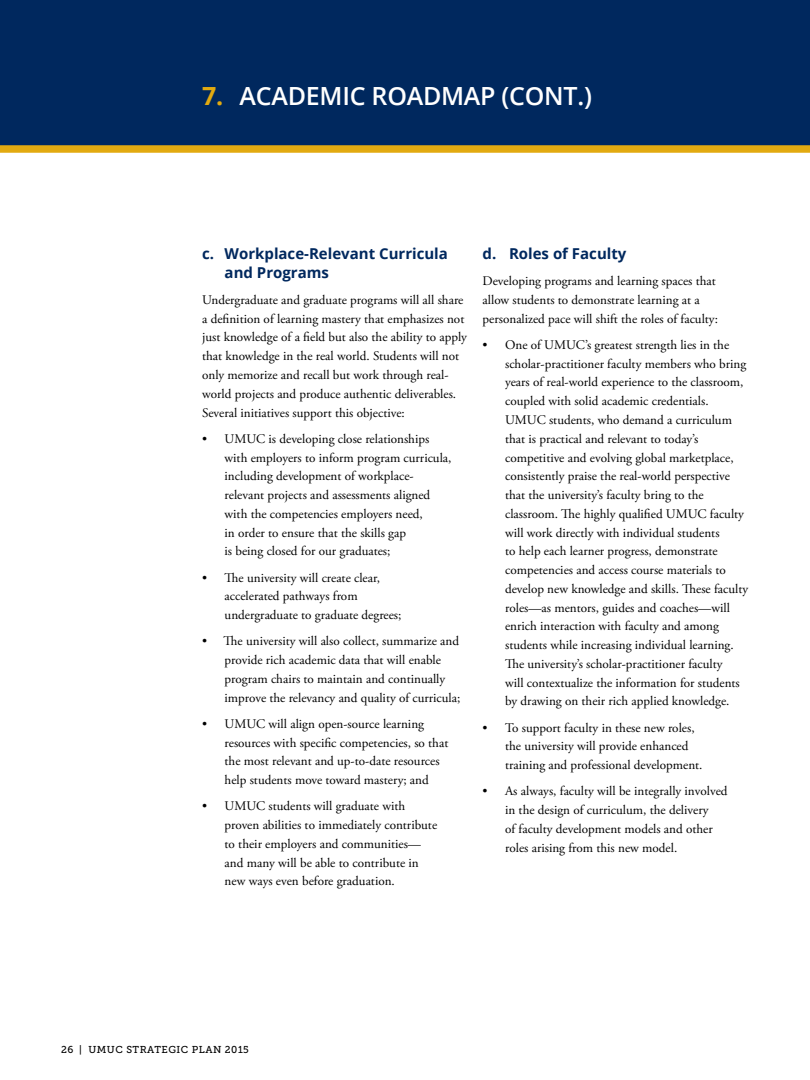
<style>
.page{position:relative;width:810px;height:1080px;background:#fff}
.page>*{position:absolute;margin:0;border:0;box-sizing:border-box;transform-origin:0 0}
.t1{font:600 25px "Open Sans";letter-spacing:-.01em;color:#fff}
.t2{font:700 15px/18.8px "Open Sans";color:#00285e}
.t3{font:13.12px/18.8px "Adobe Garamond Pro";color:#000}
.t4{font:10px "Museo Slab 500";letter-spacing:.05em;color:#000}
.s1{font-weight:700;color:#e2aa10}
</style>
<div class="page">
<div style="left:0;top:0;width:810px;height:152px;background:#00285e"></div>
<div style="left:0;top:145px;width:810px;height:8px;background:#e2aa10"></div>
<h1 class="t1" style="left:202px;top:79px;width:391px"><span class="s1">7.</span> ACADEMIC ROADMAP (CONT.)</h1>
<h3 class="t2" style="left:225px;top:244px;width:225px;text-indent:-22px">c. Workplace-Relevant Curricula and Programs</h3>
<p class="t3" style="left:202px;top:291px;width:266px">Undergraduate and graduate programs will all share a definition of learning mastery that emphasizes not just knowledge of a field but also the ability to apply that knowledge in the real world. Students will not only memorize and recall but work through real&shy;world projects and produce authentic deliverables.<br>Several initiatives support this objective:</p>
<p class="t3" style="left:225px;top:430px;width:228px;text-indent:-22px">• UMUC is developing close relationships with employers to inform program curricula, including development of workplace&shy;relevant projects and assessments aligned with the competencies employers need,<br>in order to ensure that the skills gap<br>is being closed for our graduates;</p>
<p class="t3" style="left:225px;top:568px;width:178px;text-indent:-22px">• The university will create clear, accelerated pathways from undergraduate to graduate degrees;</p>
<p class="t3" style="left:225px;top:632px;width:237px;text-indent:-22px">• The university will also collect, summarize and provide rich academic data that will enable program chairs to maintain and continually improve the relevancy and quality of curricula;</p>
<p class="t3" style="left:225px;top:715px;width:225px;text-indent:-22px">• UMUC will align open-source learning resources with specific competencies, so that the most relevant and up-to-date resources help students move toward mastery; and</p>
<p class="t3" style="left:225px;top:797px;width:214px;text-indent:-22px">• UMUC students will graduate with proven abilities to immediately contribute to their employers and communities— and many will be able to contribute in new ways even before graduation.</p>
<h3 class="t2" style="left:483px;top:244px;width:145px">d. Roles of Faculty</h3>
<p class="t3" style="left:483px;top:272px;width:237px">Developing programs and learning spaces that allow students to demonstrate learning at a personalized pace will shift the roles of faculty:</p>
<p class="t3" style="left:505px;top:336px;width:245px;text-indent:-22px">• One of UMUC’s greatest strength lies in the scholar-practitioner faculty members who bring years of real-world experience to the classroom, coupled with solid academic credentials.<br>UMUC students, who demand a curriculum that is practical and relevant to today’s competitive and evolving global marketplace, consistently praise the real-world perspective that the university’s faculty bring to the classroom. The highly qualified UMUC faculty will work directly with individual students<br>to help each learner progress, demonstrate competencies and access course materials to develop new knowledge and skills. These faculty roles—as mentors, guides and coaches—will enrich interaction with faculty and among students while increasing individual learning.<br>The university’s scholar-practitioner faculty<br>will contextualize the information for students by drawing on their rich applied knowledge.</p>
<p class="t3" style="left:505px;top:719px;width:199px;text-indent:-22px">• To support faculty in these new roles, the university will provide enhanced training and professional development.</p>
<p class="t3" style="left:505px;top:782px;width:224px;text-indent:-22px">• As always, faculty will be integrally involved in the design of curriculum, the delivery<br>of faculty development models and other roles arising from this new model.</p>
<p class="t4" style="left:61px;top:1044px;width:189px">26 | UMUC STRATEGIC PLAN 2015</p>
</div>
